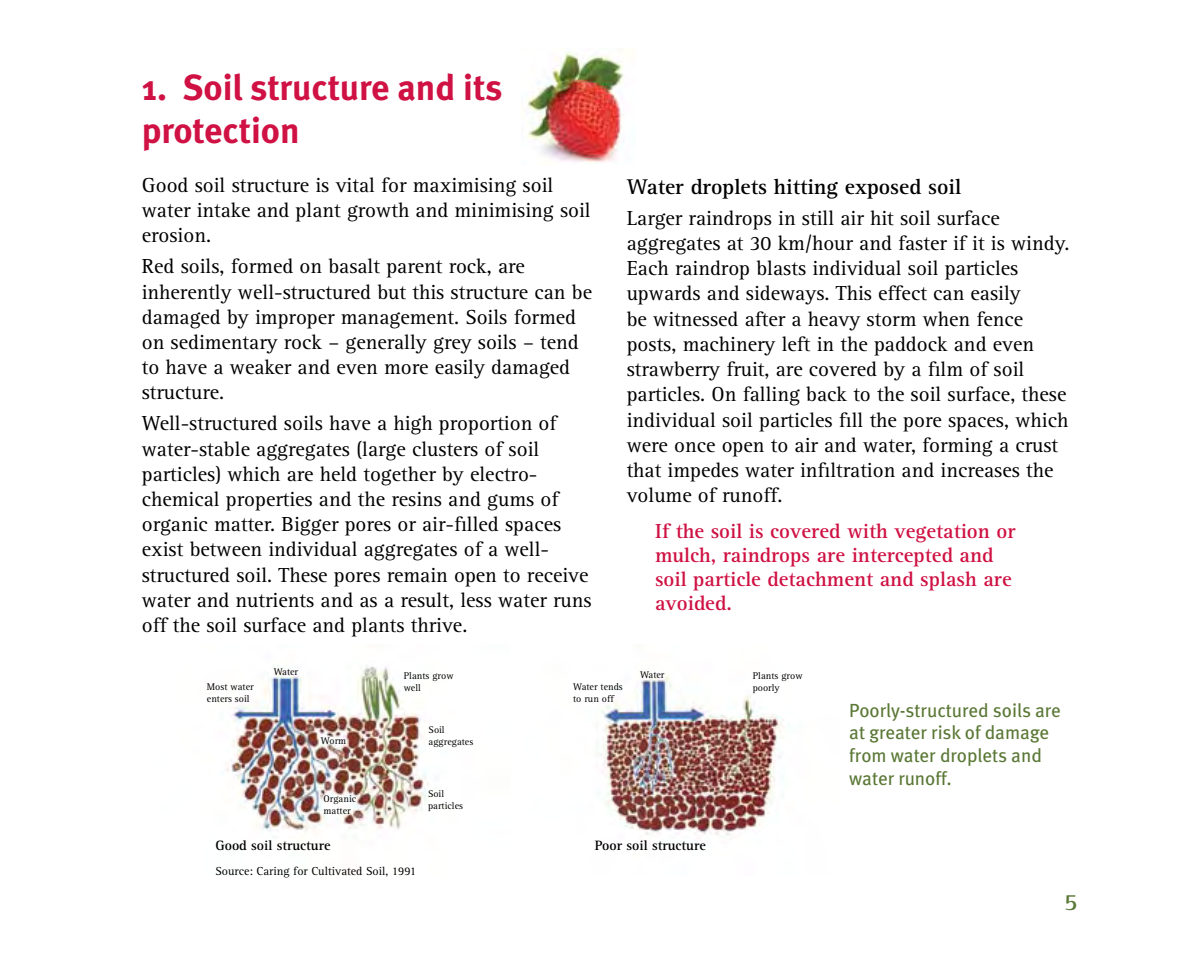
<style>
.page{position:relative;width:1191px;height:953px;background:#fff}
.page>*{position:absolute;margin:0;border:0;box-sizing:border-box;transform-origin:0 0}
.Head_1{font:700 36px/43.2px "Meta";color:#cf1143}
.Head_3{font:700 22px "Rotis Serif";color:#000}
.body_text{font:21px/25.2px "Rotis Serif";color:#000}
.quotes{font:700 21px/24px "Rotis Serif";color:#cf1143}
.t1{font:19px/22.8px "Meta";color:#5b7836}
.t2{font:700 14px "Rotis Serif";color:#000}
.t3{font:12px "Rotis Serif";color:#000}
.t4{font:10px/12px "Rotis Serif";color:#000}
</style>
<div class="page">
<img style="left:527px;top:51px;width:97px;height:112px">
<img style="left:226px;top:666px;width:557px;height:177px">
<h1 class="Head_1" style="left:142px;top:65px;width:362px">1. Soil structure and its protection</h1>
<p class="body_text" style="left:142px;top:173px;width:450px">Good soil structure is vital for maximising soil water intake and plant growth and minimising soil erosion.</p>
<p class="body_text" style="left:142px;top:254px;width:452px">Red soils, formed on basalt parent rock, are inherently well-structured but this structure can be damaged by improper management. Soils formed on sedimentary rock – generally grey soils – tend to have a weaker and even more easily damaged structure.</p>
<p class="body_text" style="left:142px;top:411px;width:451px">Well-structured soils have a high proportion of water-stable aggregates (large clusters of soil particles) which are held together by electro&shy;chemical properties and the resins and gums of organic matter. Bigger pores or air-filled spaces exist between individual aggregates of a well&shy;structured soil. These pores remain open to receive water and nutrients and as a result, less water runs off the soil surface and plants thrive.</p>
<h3 class="Head_3" style="left:626px;top:174px;width:336px">Water droplets hitting exposed soil</h3>
<p class="body_text" style="left:626px;top:206px;width:444px">Larger raindrops in still air hit soil surface aggregates at 30 km/hour and faster if it is windy.<br>Each raindrop blasts individual soil particles upwards and sideways. This effect can easily<br>be witnessed after a heavy storm when fence posts, machinery left in the paddock and even strawberry fruit, are covered by a film of soil particles. On falling back to the soil surface, these individual soil particles fill the pore spaces, which were once open to air and water, forming a crust that impedes water infiltration and increases the volume of runoff.</p>
<p class="quotes" style="left:655px;top:519px;width:362px">If the soil is covered with vegetation or mulch, raindrops are intercepted and soil particle detachment and splash are avoided.</p>
<p class="t4" style="left:274px;top:666px;width:26px">Water</p>
<p class="t4" style="left:404px;top:670px;width:51px">Plants grow well</p>
<p class="t4" style="left:207px;top:681px;width:48px">Most water enters soil</p>
<p class="t4" style="left:573px;top:681px;width:51px">Water tends to run off</p>
<p class="t4" style="left:321px;top:734px;width:27px">Worm</p>
<p class="t4" style="left:323px;top:793px;width:34px">Organic matter</p>
<p class="t4" style="left:428px;top:723px;width:46px">Soil aggregates</p>
<p class="t4" style="left:428px;top:787px;width:37px">Soil particles</p>
<p class="t4" style="left:640px;top:668px;width:26px">Water</p>
<p class="t4" style="left:752px;top:670px;width:51px">Plants grow poorly</p>
<p class="t2" style="left:215px;top:837px;width:117px">Good soil structure</p>
<p class="t2" style="left:595px;top:837px;width:113px">Poor soil structure</p>
<p class="t3" style="left:215px;top:863px;width:202px">Source: Caring for Cultivated Soil, 1991</p>
<p class="t1" style="left:849px;top:698px;width:213px">Poorly-structured soils are at greater risk of damage from water droplets and water runoff.</p>
</div>
